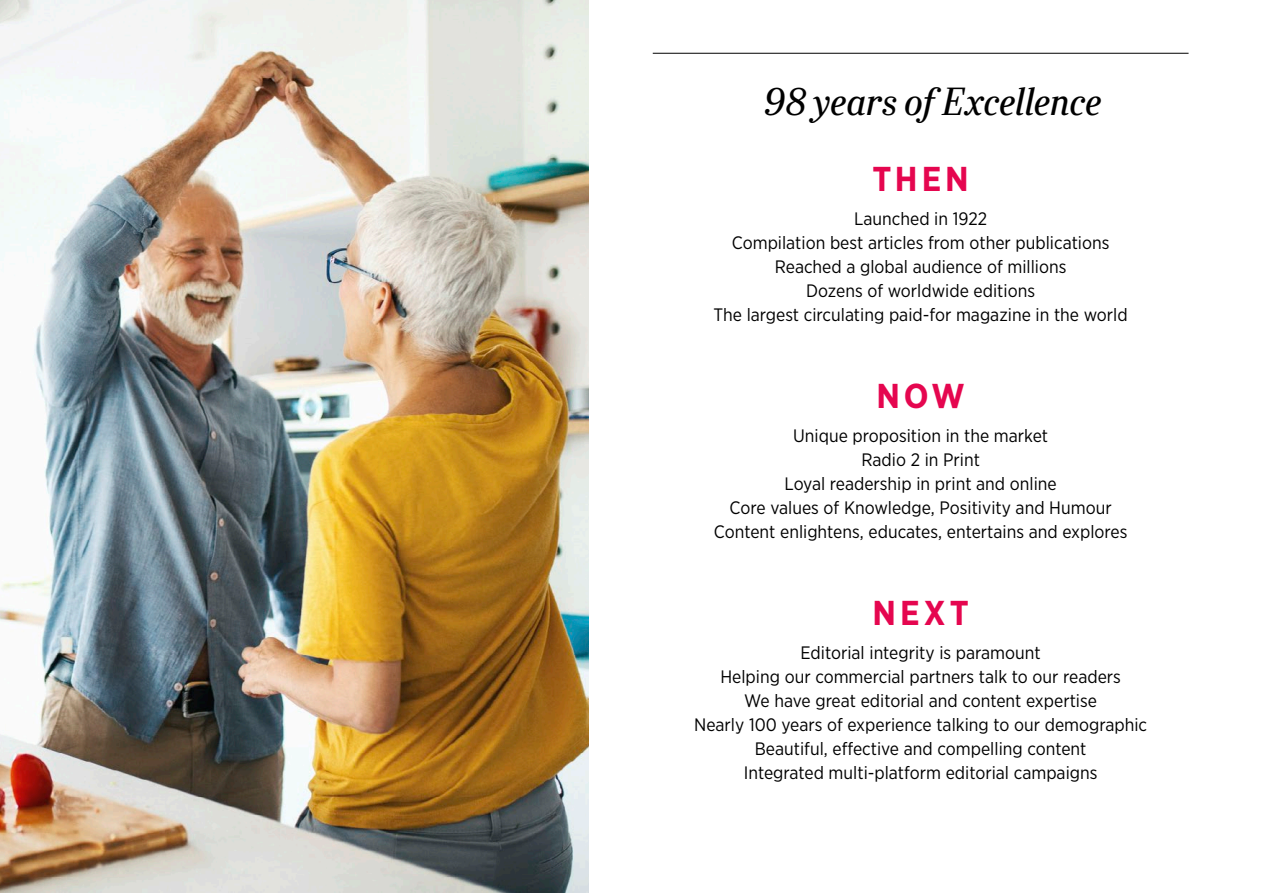
<style>
.page{position:relative;width:1263px;height:893px;background:#fff}
.page>*{position:absolute;margin:0;border:0;box-sizing:border-box;transform-origin:0 0}
.t1{font:italic 37.5px "Ysobel Display Std";letter-spacing:.01em;color:#000}
.t2{font:700 34.5px "Gotham Narrow";letter-spacing:.115em;color:#e5064f}
.t3{font:18px/24px "Gotham Narrow";color:#000;text-align:center}
</style>
<div class="page">
<img style="left:0;top:0;width:589px;height:893px">
<hr style="left:653px;top:53px;width:535px;height:1px;background:#000">
<h1 class="t1" style="left:764px;top:79px;width:339px">98 years of Excellence</h1>
<h2 class="t2" style="left:872px;top:157px;width:98px">THEN</h2>
<p class="t3" style="left:713px;top:206px;width:416px">Launched in 1922<br>Compilation best articles from other publications Reached a global audience of millions<br>Dozens of worldwide editions<br>The largest circulating paid-for magazine in the world</p>
<h2 class="t2" style="left:876px;top:374px;width:90px">NOW</h2>
<p class="t3" style="left:714px;top:423px;width:415px">Unique proposition in the market<br>Radio 2 in Print<br>Loyal readership in print and online<br>Core values of Knowledge, Positivity and Humour Content enlightens, educates, entertains and explores</p>
<h2 class="t2" style="left:873px;top:591px;width:98px">NEXT</h2>
<p class="t3" style="left:694px;top:640px;width:455px">Editorial integrity is paramount<br>Helping our commercial partners talk to our readers<br>We have great editorial and content expertise<br>Nearly 100 years of experience talking to our demographic Beautiful, effective and compelling content<br>Integrated multi-platform editorial campaigns</p>
</div>
